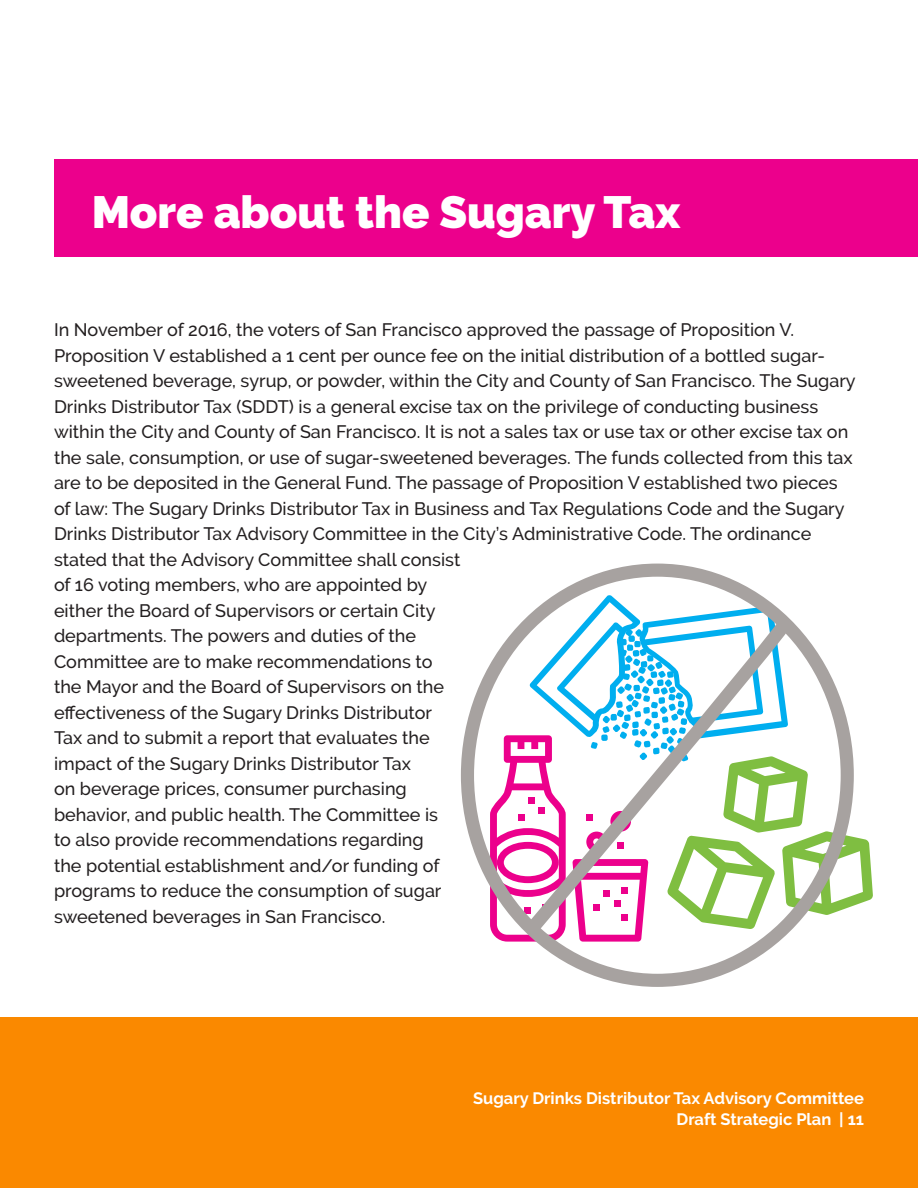
<style>
.page{position:relative;width:918px;height:1188px;background:#fff}
.page>*{position:absolute;margin:0;border:0;box-sizing:border-box;transform-origin:0 0}
.t1{font:900 45px "Raleway";color:#fff}
.t2{font:500 18px/25.5px "Raleway";color:#231f20}
.t3{font:700 16.5px "Raleway";color:#fff}
</style>
<div class="page">
<div style="left:54px;top:159px;width:864px;height:97px;background:#ec008c"></div>
<div style="left:0;top:1018px;width:918px;height:170px;background:#fa8900"></div>
<svg style="left:490px;top:595px;width:383px;height:347px"></svg>
<div style="left:461px;top:564px;width:393px;height:423px;border:13px solid #a7a2a0;border-radius:50%"></div>
<svg style="left:519px;top:609px;width:280px;height:333px"></svg>
<p class="t1" style="left:92px;top:186px;width:590px">More about the Sugary Tax</p>
<p class="t2" style="left:54px;top:317px;width:803px">In November of 2016, the voters of San Francisco approved the passage of Proposition V.<br>Proposition V established a 1 cent per ounce fee on the initial distribution of a bottled sugar&shy;sweetened beverage, syrup, or powder, within the City and County of San Francisco. The Sugary Drinks Distributor Tax (SDDT) is a general excise tax on the privilege of conducting business within the City and County of San Francisco. It is not a sales tax or use tax or other excise tax on the sale, consumption, or use of sugar-sweetened beverages. The funds collected from this tax are to be deposited in the General Fund. The passage of Proposition V established two pieces of law: The Sugary Drinks Distributor Tax in Business and Tax Regulations Code and the Sugary Drinks Distributor Tax Advisory Committee in the City’s Administrative Code. The ordinance stated that the Advisory Committee shall consist<br>of 16 voting members, who are appointed by<br>either the Board of Supervisors or certain City<br>departments. The powers and duties of the<br>Committee are to make recommendations to<br>the Mayor and the Board of Supervisors on the<br>effectiveness of the Sugary Drinks Distributor<br>Tax and to submit a report that evaluates the<br>impact of the Sugary Drinks Distributor Tax<br>on beverage prices, consumer purchasing<br>behavior, and public health. The Committee is<br>to also provide recommendations regarding<br>the potential establishment and/or funding of<br>programs to reduce the consumption of sugar<br>sweetened beverages in San Francisco.</p>
<p class="t3" style="left:473px;top:1089px;width:392px">Sugary Drinks Distributor Tax Advisory Committee</p>
<p class="t3" style="left:677px;top:1110px;width:189px">Draft Strategic Plan | 11</p>
</div>
